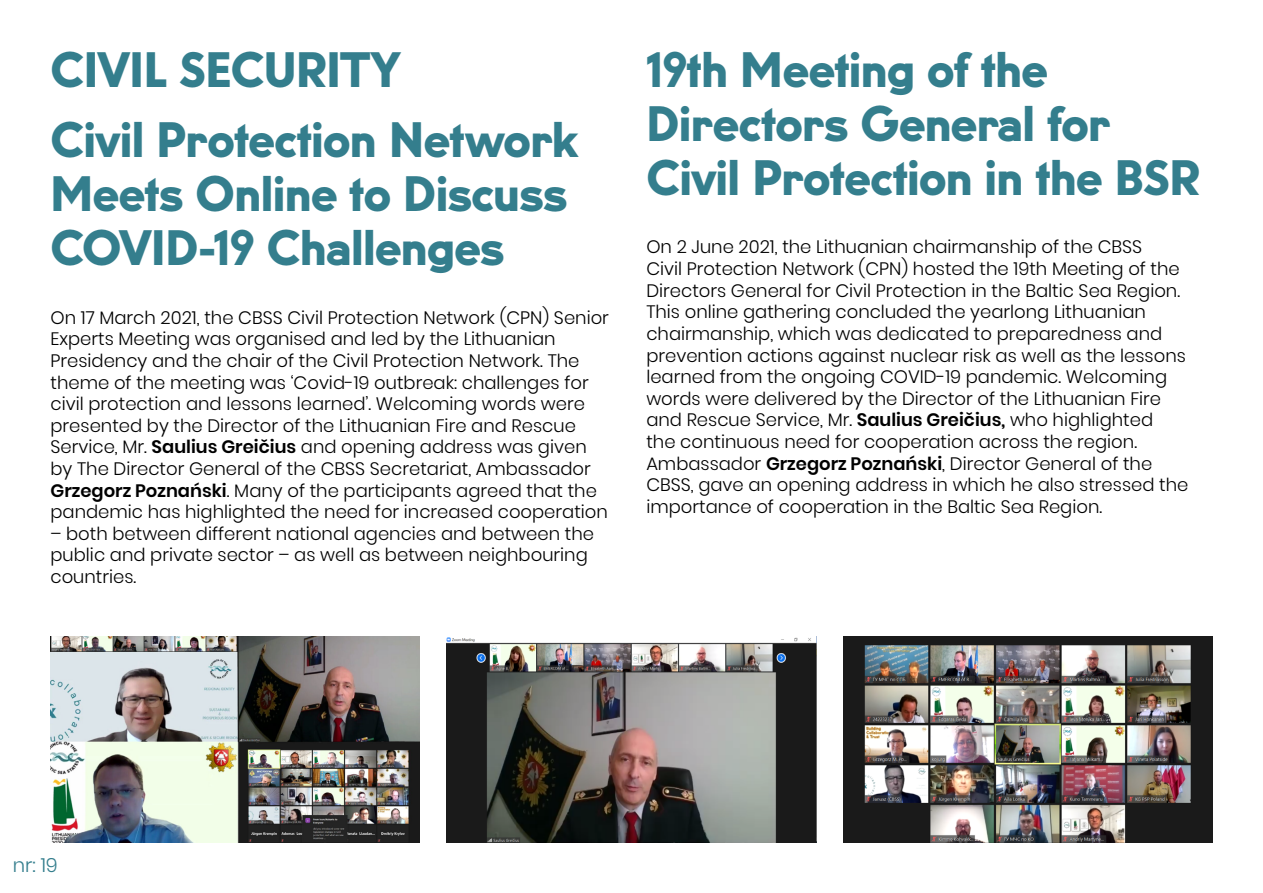
<style>
.page{position:relative;width:1263px;height:893px;background:#fff}
.page>*{position:absolute;margin:0;border:0;box-sizing:border-box;transform-origin:0 0}
.t1{font:900 45px/54px "U8";color:#347e8d}
.t2{font:300 19.5px "Poppins";color:#347e8d}
.t3{font:300 18px/21.6px "Poppins";color:#000}
.s1{font-weight:600}
</style>
<div class="page">
<img style="left:51px;top:637px;width:369px;height:205px">
<img style="left:843px;top:637px;width:369px;height:205px">
<img style="left:447px;top:637px;width:369px;height:205px">
<h1 class="t1" style="left:51px;top:32px;width:529px;line-height:69.3px">CIVIL SECURITY<br>Civil Protection Network</h1>
<h1 class="t1" style="left:51px;top:163px;width:518px">Meets Online to Discuss<br>COVID-19 Challenges</h1>
<p class="t3" style="left:51px;top:307px;width:560px">On 17 March 2021, the CBSS Civil Protection Network (CPN) Senior Experts Meeting was organised and led by the Lithuanian Presidency and the chair of the Civil Protection Network. The theme of the meeting was ‘Covid-19 outbreak: challenges for civil protection and lessons learned’. Welcoming words were presented by the Director of the Lithuanian Fire and Rescue Service, Mr. <span class="s1">Saulius Greičius</span> and opening address was given by The Director General of the CBSS Secretariat, Ambassador <span class="s1">Grzegorz Poznański</span>. Many of the participants agreed that the pandemic has highlighted the need for increased cooperation</p>
<p class="t3" style="left:51px;top:523px;width:545px">– both between different national agencies and between the public and private sector – as well as between neighbouring countries.</p>
<h1 class="t1" style="left:646px;top:40px;width:555px">19th Meeting of the<br>Directors General for<br>Civil Protection in the BSR</h1>
<p class="t3" style="left:646px;top:236px;width:543px">On 2 June 2021, the Lithuanian chairmanship of the CBSS<br>Civil Protection Network (CPN) hosted the 19th Meeting of the Directors General for Civil Protection in the Baltic Sea Region.<br>This online gathering concluded the yearlong Lithuanian chairmanship, which was dedicated to preparedness and prevention actions against nuclear risk as well as the lessons learned from the ongoing COVID-19 pandemic. Welcoming words were delivered by the Director of the Lithuanian Fire and Rescue Service, Mr. <span class="s1">Saulius Greičius,</span> who highlighted<br>the continuous need for cooperation across the region.<br>Ambassador <span class="s1">Grzegorz Poznański</span>, Director General of the CBSS, gave an opening address in which he also stressed the importance of cooperation in the Baltic Sea Region.</p>
<p class="t2" style="left:13px;top:853px;width:47px">nr: 19</p>
</div>
